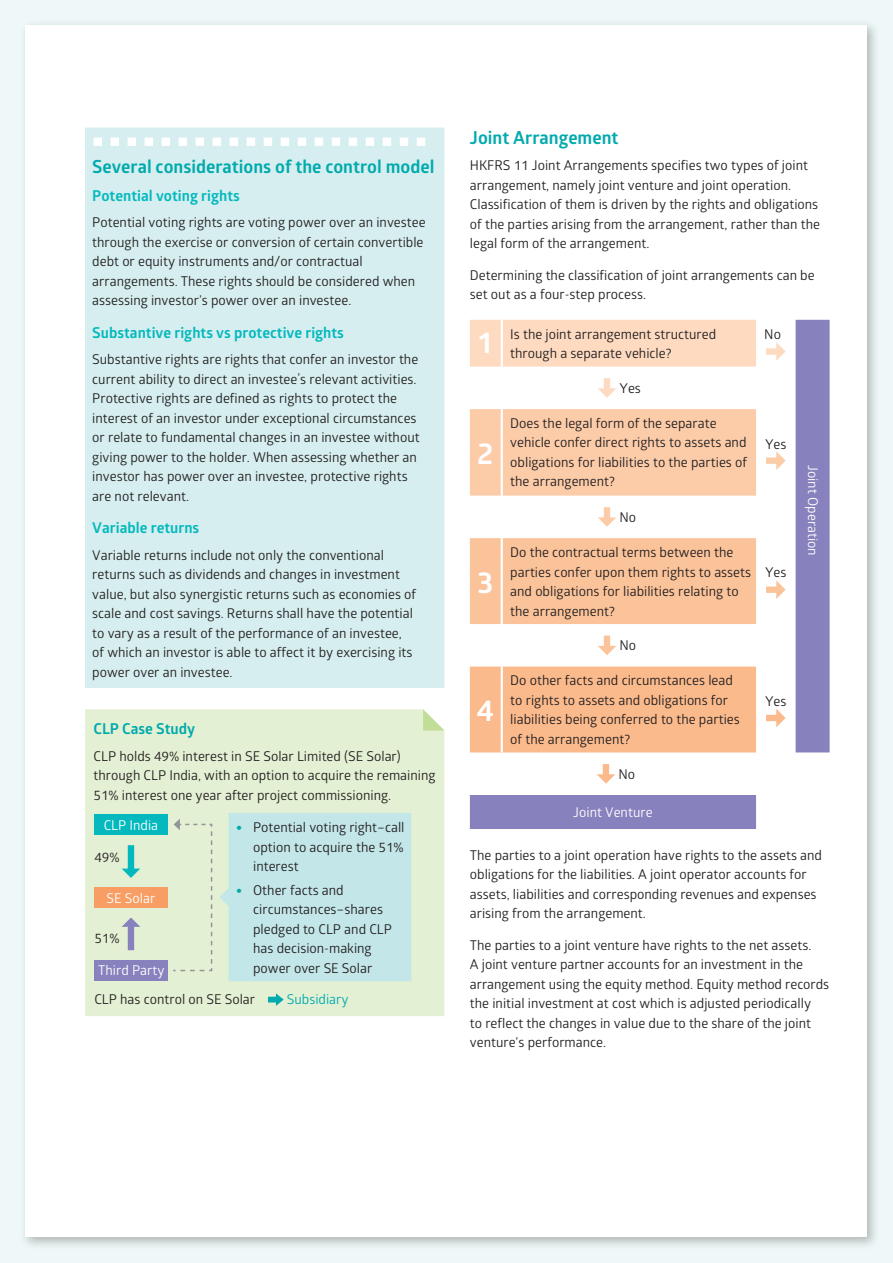
<style>
.page{position:relative;width:893px;height:1263px;background:#eef8f8}
.page>*{position:absolute;margin:0;border:0;box-sizing:border-box;transform-origin:0 0}
.t1{font:700 30px "Glober";color:#fff}
.t2{font:700 18px "Glober";color:#00aaad}
.t3{font:700 15px "Glober";color:#03b9bd}
.t4{font:700 15px "Glober";color:#00aaad}
.t5{font:13.5px/19.5px "Glober";color:#231f20}
.t6{font:13.5px "Glober";color:#fff}
.t7{font:13.5px "Glober";color:#00aaad}
.s1{font-family:"Frutiger LT Std";font-size:12px;color:#00aaad}
</style>
<div class="page">
<div style="left:19px;top:19px;width:861px;height:1231px;background:#231f20;opacity:.3"></div>
<div style="left:26px;top:26px;width:841px;height:1211px;background:#fff"></div>
<div style="left:85px;top:128px;width:359px;height:560px;background:#d6eeef"></div>
<svg style="left:470px;top:320px;width:360px;height:509px"></svg>
<div style="left:470px;top:409px;width:286px;height:87px;background:#fccca9"></div>
<div style="left:470px;top:538px;width:286px;height:86px;background:#fbc39a"></div>
<div style="left:470px;top:666px;width:286px;height:86px;background:#fbba8c"></div>
<hr style="left:501px;top:320px;width:2px;height:47px;background:#fff">
<hr style="left:501px;top:367px;width:2px;height:42px;background:#fff">
<hr style="left:501px;top:409px;width:2px;height:87px;background:#fff">
<hr style="left:501px;top:496px;width:2px;height:42px;background:#fff">
<hr style="left:501px;top:538px;width:2px;height:86px;background:#fff">
<hr style="left:501px;top:624px;width:2px;height:42px;background:#fff">
<hr style="left:501px;top:666px;width:2px;height:86px;background:#fff">
<svg style="left:766px;top:342px;width:20px;height:19px"></svg>
<svg style="left:598px;top:378px;width:18px;height:20px"></svg>
<svg style="left:766px;top:451px;width:20px;height:19px"></svg>
<svg style="left:598px;top:507px;width:18px;height:20px"></svg>
<svg style="left:766px;top:580px;width:20px;height:19px"></svg>
<svg style="left:598px;top:636px;width:18px;height:19px"></svg>
<svg style="left:766px;top:709px;width:20px;height:18px"></svg>
<svg style="left:597px;top:764px;width:18px;height:20px"></svg>
<div style="left:85px;top:709px;width:359px;height:307px;background:#e4f0d4"></div>
<svg style="left:423px;top:709px;width:21px;height:21px"></svg>
<div style="left:220px;top:813px;width:191px;height:168px;background:#c3e6e8"></div>
<div style="left:94px;top:814px;width:74px;height:21px;background:#03b9bd"></div>
<div style="left:94px;top:887px;width:74px;height:21px;background:#f89e64"></div>
<div style="left:95px;top:960px;width:73px;height:20px;background:#8781bd"></div>
<svg style="left:122px;top:917px;width:18px;height:33px"></svg>
<svg style="left:122px;top:845px;width:18px;height:33px"></svg>
<div style="left:172px;top:819px;width:41px;height:153px;background:#e4f0d4"></div>
<svg style="left:268px;top:993px;width:16px;height:13px"></svg>
<h2 class="t2" style="left:92px;top:154px;width:344px">Several considerations of the control model</h2>
<p class="t3" style="left:92px;top:185px;width:149px">Potential voting rights</p>
<p class="t5" style="left:92px;top:212px;width:335px">Potential voting rights are voting power over an investee through the exercise or conversion of certain convertible debt or equity instruments and/or contractual arrangements. These rights should be considered when assessing investor’s power over an investee.</p>
<p class="t3" style="left:92px;top:322px;width:253px">Substantive rights vs protective rights</p>
<p class="t5" style="left:92px;top:349px;width:329px">Substantive rights are rights that confer an investor the current ability to direct an investee’s relevant activities.<br>Protective rights are defined as rights to protect the interest of an investor under exceptional circumstances or relate to fundamental changes in an investee without giving power to the holder. When assessing whether an investor has power over an investee, protective rights are not relevant.</p>
<p class="t3" style="left:92px;top:517px;width:109px">Variable returns</p>
<p class="t5" style="left:92px;top:544px;width:325px">Variable returns include not only the conventional returns such as dividends and changes in investment value, but also synergistic returns such as economies of scale and cost savings. Returns shall have the potential to vary as a result of the performance of an investee, of which an investor is able to affect it by exercising its power over an investee.</p>
<p class="t4" style="left:94px;top:718px;width:103px">CLP Case Study</p>
<p class="t5" style="left:94px;top:746px;width:343px">CLP holds 49% interest in SE Solar Limited (SE Solar) through CLP India, with an option to acquire the remaining<br>51% interest one year after project commissioning.</p>
<p class="t5" style="left:253px;top:817px;width:153px;text-align:justify;text-indent:-17px"><span class="s1">•</span> Potential voting right–call option to acquire the 51% interest</p>
<p class="t5" style="left:253px;top:880px;width:140px;text-indent:-17px"><span class="s1">•</span> Other facts and circumstances–shares pledged to CLP and CLP has decision-making power over SE Solar</p>
<p class="t6" style="left:104px;top:816px;width:56px">CLP India</p>
<p class="t5" style="left:94px;top:847px;width:27px">49%</p>
<p class="t6" style="left:107px;top:888px;width:50px">SE Solar</p>
<p class="t5" style="left:94px;top:928px;width:27px">51%</p>
<p class="t6" style="left:98px;top:961px;width:68px">Third Party</p>
<p class="t5" style="left:94px;top:989px;width:162px">CLP has control on SE Solar</p>
<p class="t7" style="left:287px;top:990px;width:63px">Subsidiary</p>
<h2 class="t2" style="left:470px;top:125px;width:150px">Joint Arrangement</h2>
<p class="t5" style="left:470px;top:155px;width:352px">HKFRS 11 Joint Arrangements specifies two types of joint arrangement, namely joint venture and joint operation.<br>Classification of them is driven by the rights and obligations of the parties arising from the arrangement, rather than the legal form of the arrangement.</p>
<p class="t5" style="left:470px;top:265px;width:346px">Determining the classification of joint arrangements can be set out as a four-step process.</p>
<h1 class="t1" style="left:477px;top:321px;width:18px">1</h1>
<p class="t5" style="left:510px;top:323px;width:207px">Is the joint arrangement structured through a separate vehicle?</p>
<p class="t5" style="left:764px;top:324px;width:18px">No</p>
<p class="t5" style="left:620px;top:378px;width:23px">Yes</p>
<h1 class="t1" style="left:477px;top:432px;width:18px">2</h1>
<p class="t5" style="left:510px;top:413px;width:238px">Does the legal form of the separate vehicle confer direct rights to assets and obligations for liabilities to the parties of the arrangement?</p>
<p class="t5" style="left:765px;top:433px;width:23px">Yes</p>
<p class="t5" style="left:620px;top:507px;width:18px">No</p>
<h1 class="t1" style="left:477px;top:561px;width:18px">3</h1>
<p class="t5" style="left:510px;top:542px;width:242px">Do the contractual terms between the parties confer upon them rights to assets and obligations for liabilities relating to the arrangement?</p>
<p class="t5" style="left:765px;top:562px;width:23px">Yes</p>
<p class="t5" style="left:620px;top:635px;width:18px">No</p>
<h1 class="t1" style="left:477px;top:689px;width:18px">4</h1>
<p class="t5" style="left:510px;top:670px;width:231px">Do other facts and circumstances lead to rights to assets and obligations for liabilities being conferred to the parties of the arrangement?</p>
<p class="t5" style="left:765px;top:691px;width:23px">Yes</p>
<p class="t5" style="left:618px;top:764px;width:18px">No</p>
<p class="t6" style="left:573px;top:803px;width:81px">Joint Venture</p>
<p class="t6" style="left:822px;top:465px;width:92px;rotate:90deg">Joint Operation</p>
<p class="t5" style="left:470px;top:845px;width:354px">The parties to a joint operation have rights to the assets and obligations for the liabilities. A joint operator accounts for assets, liabilities and corresponding revenues and expenses arising from the arrangement.</p>
<p class="t5" style="left:470px;top:935px;width:361px">The parties to a joint venture have rights to the net assets.<br>A joint venture partner accounts for an investment in the arrangement using the equity method. Equity method records the initial investment at cost which is adjusted periodically<br>to reflect the changes in value due to the share of the joint venture’s performance.</p>
</div>
